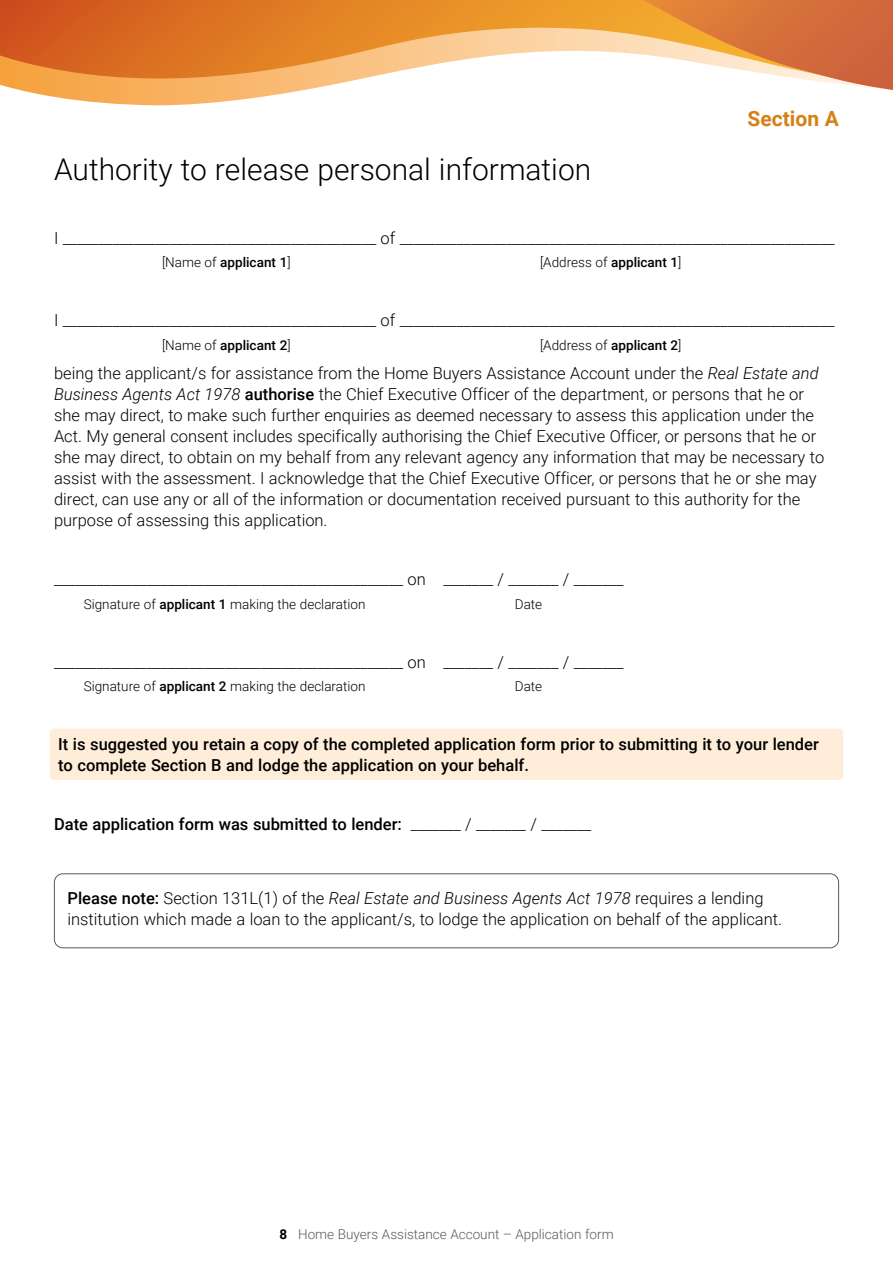
<style>
.page{position:relative;width:893px;height:1263px;background:#fff}
.page>*{position:absolute;margin:0;border:0;box-sizing:border-box;transform-origin:0 0}
.CP_H1{font:300 30px "Roboto";color:#000}
.CP_H2{font:700 21px "Roboto";color:#d68118}
.CP_body{font:300 16.5px/21px "Roboto";color:#000}
.Note__shaded{font:500 16.5px/21px "Roboto";color:#000}
.CP_body-2{font:500 16.5px "Roboto";color:#000}
.CP_body-3{font:300 13.5px "Roboto";color:#000}
.t1{font:300 13.5px "Roboto";color:#58595b}
.CP_body-4{font:500 13.5px "Roboto";color:#000}
.s1{font-weight:300}
.s2{font-weight:500}
.s3{font-style:italic}
.s4{font-weight:700;color:#000}
</style>
<div class="page">
<svg style="left:24px;top:91px;width:274px;height:14px"></svg>
<svg style="left:824px;top:0;width:69px;height:90px"></svg>
<svg style="left:0;top:0;width:824px;height:91px"></svg>
<div style="left:50px;top:729px;width:793px;height:51px;background:#feedd8;border-radius:4px"></div>
<div style="left:54px;top:873px;width:785px;height:75px;border:1px solid #58595b;border-radius:9px"></div>
<h1 class="CP_H1" style="left:54px;top:149px;width:539px">Authority to release personal information</h1>
<h2 class="CP_H2" style="left:748px;top:104px;width:93px">Section A</h2>
<p class="CP_body" style="left:54px;top:227px;width:782px">I ____________________________________________ of _____________________________________________________________</p>
<p class="CP_body-4" style="left:162px;top:253px;width:130px"><span class="s1">[Name of</span> applicant 1<span class="s1">]</span></p>
<p class="CP_body-3" style="left:540px;top:253px;width:143px">[Address of <span class="s2">applicant 1</span>]</p>
<p class="CP_body" style="left:54px;top:309px;width:782px">I ____________________________________________ of _____________________________________________________________</p>
<p class="CP_body-4" style="left:162px;top:335px;width:130px"><span class="s1">[Name of</span> applicant 2<span class="s1">]</span></p>
<p class="CP_body-3" style="left:540px;top:335px;width:143px">[Address of <span class="s2">applicant 2</span>]</p>
<p class="CP_body" style="left:54px;top:362px;width:772px">being the applicant/s for assistance from the Home Buyers Assistance Account under the <span class="s3">Real Estate and Business Agents Act 1978</span> <span class="s2">authorise</span> the Chief Executive Officer of the department, or persons that he or she may direct, to make such further enquiries as deemed necessary to assess this application under the Act. My general consent includes specifically authorising the Chief Executive Officer, or persons that he or she may direct, to obtain on my behalf from any relevant agency any information that may be necessary to assist with the assessment. I acknowledge that the Chief Executive Officer, or persons that he or she may direct, can use any or all of the information or documentation received pursuant to this authority for the purpose of assessing this application.</p>
<p class="CP_body" style="left:54px;top:568px;width:571px">_________________________________________________ on _______ / _______ / _______</p>
<p class="CP_body-3" style="left:84px;top:594px;width:283px">Signature of <span class="s2">applicant 1</span> making the declaration</p>
<p class="CP_body-3" style="left:515px;top:594px;width:29px">Date</p>
<p class="CP_body" style="left:54px;top:651px;width:571px">_________________________________________________ on _______ / _______ / _______</p>
<p class="CP_body-3" style="left:84px;top:677px;width:283px">Signature of <span class="s2">applicant 2</span> making the declaration</p>
<p class="CP_body-3" style="left:515px;top:677px;width:29px">Date</p>
<p class="Note__shaded" style="left:58px;top:733px;width:762px">It is suggested you retain a copy of the completed application form prior to submitting it to your lender to complete Section B and lodge the application on your behalf.</p>
<p class="CP_body-2" style="left:54px;top:813px;width:539px">Date application form was submitted to lender: <span class="s1">_______ / _______ / _______</span></p>
<p class="CP_body" style="left:68px;top:887px;width:716px"><span class="s2">Please note:</span> Section 131L(1) of the <span class="s3">Real Estate and Business Agents Act 1978</span> requires a lending institution which made a loan to the applicant/s, to lodge the application on behalf of the applicant.</p>
<p class="t1" style="left:279px;top:1224px;width:336px"><span class="s4">8</span> Home Buyers Assistance Account – Application form</p>
</div>
